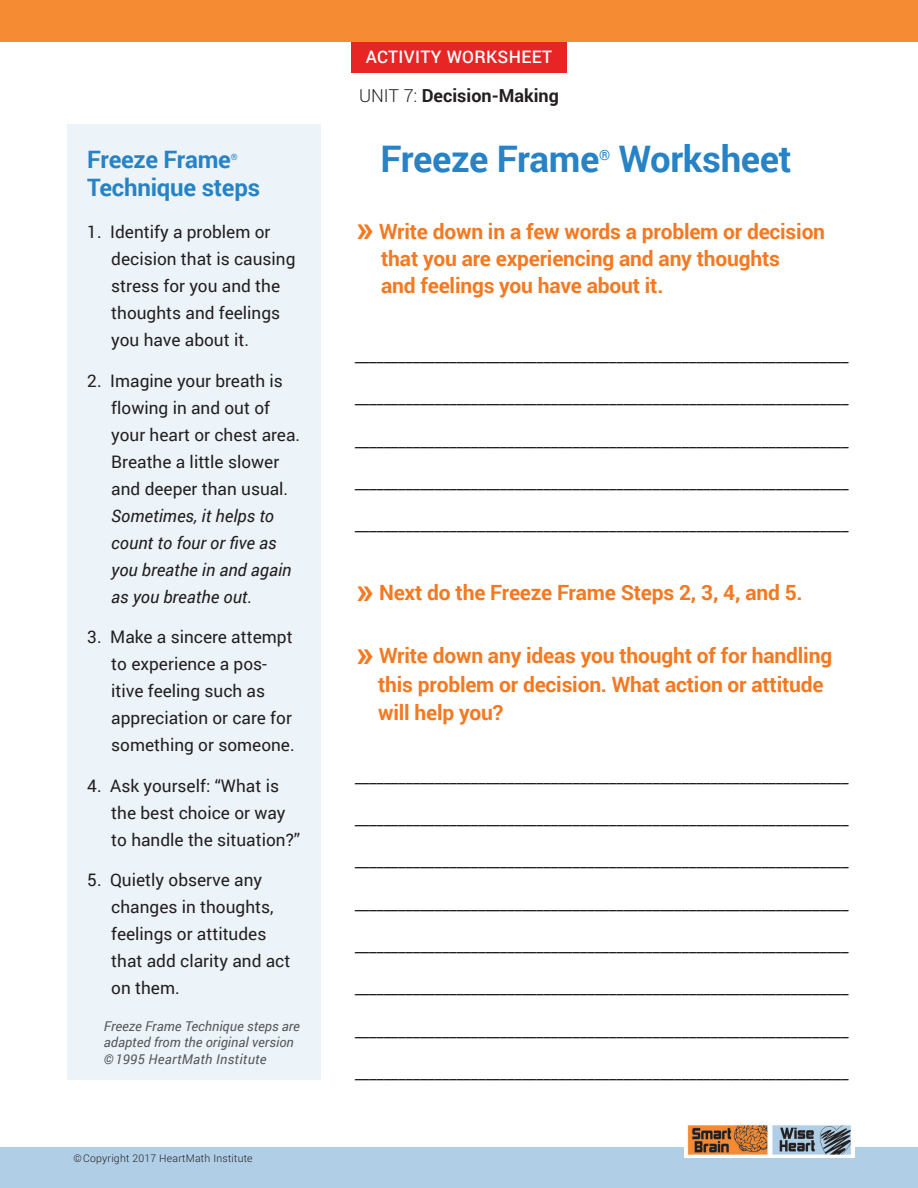
<style>
.page{position:relative;width:918px;height:1188px;background:#fff}
.page>*{position:absolute;margin:0;border:0;box-sizing:border-box;transform-origin:0 0}
.body_text__not_using{font:700 36.6px "Roboto";letter-spacing:-.01em;color:#2783c5}
.body_text__not_using-2{font:700 24px "Roboto";letter-spacing:-.01em;color:#2783c5}
.body_text__not_using-3{font:700 21px/27px "Roboto";letter-spacing:-.01em;color:#f47921}
.top_bar_text_article{font:700 18px "Roboto";color:#231f20}
.body_text__not_using-4{font:italic 17.25px "Roboto";color:#231f20}
.FF_steps_for_text_in{font:17.25px/27px "Roboto";color:#231f20}
.t1{font:500 17.25px "Roboto";letter-spacing:.02em;color:#fff}
.body_text__not_using-5{font:14.25px "Roboto";color:#2783c5}
.body_text__FF_worksh{font:italic 13.5px/16.5px "Roboto";color:#57585a}
.t2{font:300 10.5px "Roboto";letter-spacing:.02em;color:#231f20}
.body_text__not_using-6{font:8.7px "Roboto";color:#2783c5}
.s1{font-style:italic}
.s2{font-weight:300}
.s3{font-size:37.5px}
</style>
<div class="page">
<div style="left:0;top:1147px;width:918px;height:41px;background:#b0cfe7"></div>
<div style="left:684px;top:1123px;width:170px;height:35px;background:#fff"></div>
<img style="left:687px;top:1125px;width:164px;height:30px">
<div style="left:0;top:0;width:918px;height:42px;background:#f58b32"></div>
<div style="left:351px;top:42px;width:216px;height:31px;background:#e72524"></div>
<div style="left:68px;top:124px;width:253px;height:956px;background:#edf4f9"></div>
<p class="body_text__not_using-2" style="left:87px;top:142px;width:145px">Freeze Frame</p>
<p class="body_text__not_using-6" style="left:231px;top:151px;width:8px">®</p>
<p class="body_text__not_using-2" style="left:87px;top:171px;width:174px">Technique steps</p>
<p class="FF_steps_for_text_in" style="left:111px;top:218px;width:186px;text-indent:-24px">1. Identify a problem or decision that is causing stress for you and the thoughts and feelings you have about it.</p>
<p class="FF_steps_for_text_in" style="left:111px;top:366px;width:190px;text-indent:-24px">2. Imagine your breath is flowing in and out of your heart or chest area.<br>Breathe a little slower and deeper than usual.<br><span class="s1">Sometimes, it helps to count to four or five as you breathe in and again as you breathe out.</span></p>
<p class="FF_steps_for_text_in" style="left:111px;top:623px;width:185px;text-indent:-24px">3. Make a sincere attempt to experience a pos&shy;itive feeling such as appreciation or care for something or someone.</p>
<p class="FF_steps_for_text_in" style="left:111px;top:771px;width:190px;text-indent:-24px">4. Ask yourself: “What is the best choice or way to handle the situation?”</p>
<p class="FF_steps_for_text_in" style="left:111px;top:866px;width:181px;text-indent:-24px">5. Quietly observe any changes in thoughts, feelings or attitudes that add clarity and act on them.</p>
<p class="body_text__FF_worksh" style="left:104px;top:1017px;width:198px">Freeze Frame Technique steps are adapted from the original version ©1995 HeartMath Institute</p>
<p class="t2" style="left:73px;top:1151px;width:181px">©Copyright 2017 HeartMath Institute</p>
<p class="t1" style="left:366px;top:45px;width:188px">ACTIVITY WORKSHEET</p>
<p class="top_bar_text_article" style="left:359px;top:83px;width:201px"><span class="s2">UNIT 7:</span> Decision-Making</p>
<p class="body_text__not_using" style="left:380px;top:133px;width:220px">Freeze Frame</p>
<p class="body_text__not_using-5" style="left:599px;top:145px;width:13px">®</p>
<p class="body_text__not_using" style="left:619px;top:133px;width:174px">Worksheet</p>
<p class="body_text__not_using-3" style="left:381px;top:217px;width:445px;text-indent:-26px"><span class="s3">»</span> Write down in a few words a problem or decision that you are experiencing and any thoughts<br>and feelings you have about it.</p>
<p class="body_text__not_using-4" style="left:356px;top:344px;width:496px">____________________________________________________________________</p>
<p class="body_text__not_using-4" style="left:356px;top:386px;width:496px">____________________________________________________________________</p>
<p class="body_text__not_using-4" style="left:356px;top:428px;width:496px">____________________________________________________________________</p>
<p class="body_text__not_using-4" style="left:356px;top:471px;width:496px">____________________________________________________________________</p>
<p class="body_text__not_using-4" style="left:356px;top:513px;width:496px">____________________________________________________________________</p>
<p class="body_text__not_using-3" style="left:356px;top:578px;width:448px"><span class="s3">»</span> Next do the Freeze Frame Steps 2, 3, 4, and 5.</p>
<p class="body_text__not_using-3" style="left:378px;top:641px;width:456px;line-height:28.5px;text-indent:-22px"><span class="s3">»</span> Write down any ideas you thought of for handling this problem or decision. What action or attitude will help you?</p>
<p class="body_text__not_using-4" style="left:356px;top:765px;width:496px">____________________________________________________________________</p>
<p class="body_text__not_using-4" style="left:356px;top:807px;width:496px">____________________________________________________________________</p>
<p class="body_text__not_using-4" style="left:356px;top:849px;width:496px">____________________________________________________________________</p>
<p class="body_text__not_using-4" style="left:356px;top:892px;width:496px">____________________________________________________________________</p>
<p class="body_text__not_using-4" style="left:356px;top:934px;width:496px">____________________________________________________________________</p>
<p class="body_text__not_using-4" style="left:356px;top:976px;width:496px">____________________________________________________________________</p>
<p class="body_text__not_using-4" style="left:356px;top:1018px;width:496px">____________________________________________________________________</p>
<p class="body_text__not_using-4" style="left:356px;top:1061px;width:496px">____________________________________________________________________</p>
</div>
